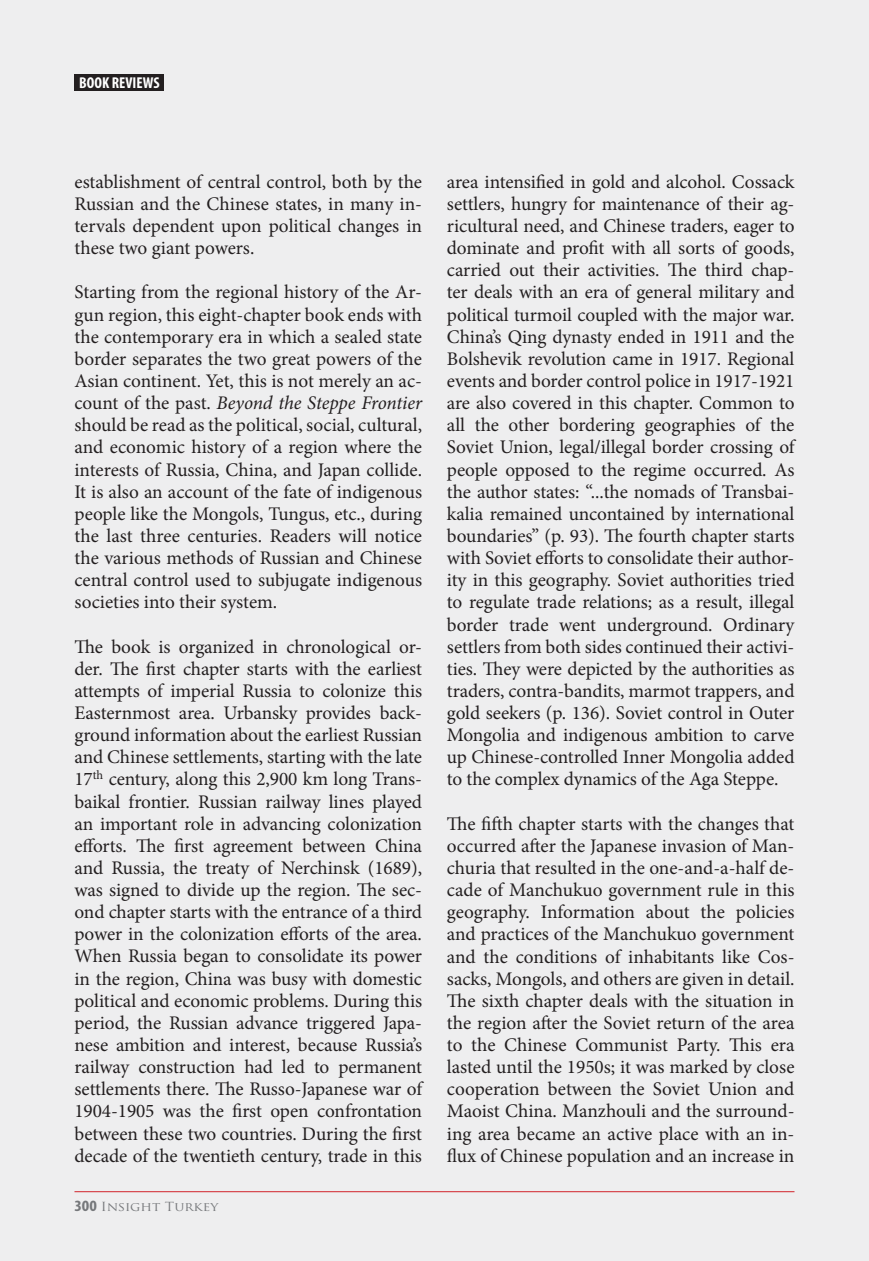
<style>
.page{position:relative;width:869px;height:1261px;background:#fff}
.page>*{position:absolute;margin:0;border:0;box-sizing:border-box;transform-origin:0 0}
.t1{font:19.25px/22.1px "Minion Pro";letter-spacing:-.005em;color:#231f20;text-align:justify}
.t2{font:700 condensed 15.75px "Myriad Pro";color:#fff}
.t3{font:12.25px "Trajan Pro";color:#76787b;scale:1.11 1}
.s1{font-style:italic}
.s2{font-family:"Myriad Pro";font-weight:700;font-stretch:condensed;font-size:15.75px}
</style>
<div class="page">
<div style="left:0;top:0;width:868px;height:1260px;background:#eeeeef"></div>
<div style="left:74px;top:74px;width:90px;height:17px;background:#231f20"></div>
<hr style="left:74px;top:1190px;width:720px;height:1px;background:#d1232a">
<p class="t2" style="left:79px;top:73px;width:82px">BOOK REVIEWS</p>
<p class="t1" style="left:74px;top:171px;width:349px">establishment of central control, both by the Russian and the Chinese states, in many in&shy;tervals dependent upon political changes in these two giant powers.</p>
<p class="t1" style="left:74px;top:281px;width:349px">Starting from the regional history of the Ar&shy;gun region, this eight-chapter book ends with the contemporary era in which a sealed state border separates the two great powers of the Asian continent. Yet, this is not merely an ac&shy;count of the past. <span class="s1">Beyond the Steppe Frontier </span>should be read as the political, social, cultural, and economic history of a region where the interests of Russia, China, and Japan collide.<br>It is also an account of the fate of indigenous people like the Mongols, Tungus, etc., during the last three centuries. Readers will notice the various methods of Russian and Chinese central control used to subjugate indigenous societies into their system.</p>
<p class="t1" style="left:74px;top:635px;width:349px">The book is organized in chronological or&shy;der. The first chapter starts with the earliest attempts of imperial Russia to colonize this Easternmost area. Urbansky provides back&shy;ground information about the earliest Russian and Chinese settlements, starting with the late 17<sup>th</sup> century, along this 2,900 km long Trans&shy;baikal frontier. Russian railway lines played an important role in advancing colonization efforts. The first agreement between China and Russia, the treaty of Nerchinsk (1689), was signed to divide up the region. The sec&shy;ond chapter starts with the entrance of a third power in the colonization efforts of the area.<br>When Russia began to consolidate its power in the region, China was busy with domestic political and economic problems. During this period, the Russian advance triggered Japa&shy;nese ambition and interest, because Russia’s railway construction had led to permanent settlements there. The Russo-Japanese war of 1904-1905 was the first open confrontation between these two countries. During the first decade of the twentieth century, trade in this</p>
<p class="t3" style="left:74px;top:1198px;width:131px"><span class="s2">300</span> Insight Turkey</p>
<p class="t1" style="left:446px;top:171px;width:349px">area intensified in gold and alcohol. Cossack settlers, hungry for maintenance of their ag&shy;ricultural need, and Chinese traders, eager to dominate and profit with all sorts of goods, carried out their activities. The third chap&shy;ter deals with an era of general military and political turmoil coupled with the major war.<br>China’s Qing dynasty ended in 1911 and the Bolshevik revolution came in 1917. Regional events and border control police in 1917-1921 are also covered in this chapter. Common to all the other bordering geographies of the Soviet Union, legal/illegal border crossing of people opposed to the regime occurred. As the author states: “...the nomads of Transbai&shy;kalia remained uncontained by international boundaries” (p. 93). The fourth chapter starts with Soviet efforts to consolidate their author&shy;ity in this geography. Soviet authorities tried to regulate trade relations; as a result, illegal border trade went underground. Ordinary settlers from both sides continued their activi&shy;ties. They were depicted by the authorities as traders, contra-bandits, marmot trappers, and gold seekers (p. 136). Soviet control in Outer Mongolia and indigenous ambition to carve up Chinese-controlled Inner Mongolia added to the complex dynamics of the Aga Steppe.</p>
<p class="t1" style="left:446px;top:812px;width:349px">The fifth chapter starts with the changes that occurred after the Japanese invasion of Man&shy;churia that resulted in the one-and-a-half de&shy;cade of Manchukuo government rule in this geography. Information about the policies and practices of the Manchukuo government and the conditions of inhabitants like Cos&shy;sacks, Mongols, and others are given in detail.<br>The sixth chapter deals with the situation in the region after the Soviet return of the area to the Chinese Communist Party. This era lasted until the 1950s; it was marked by close cooperation between the Soviet Union and Maoist China. Manzhouli and the surround&shy;ing area became an active place with an in&shy;flux of Chinese population and an increase in</p>
</div>
